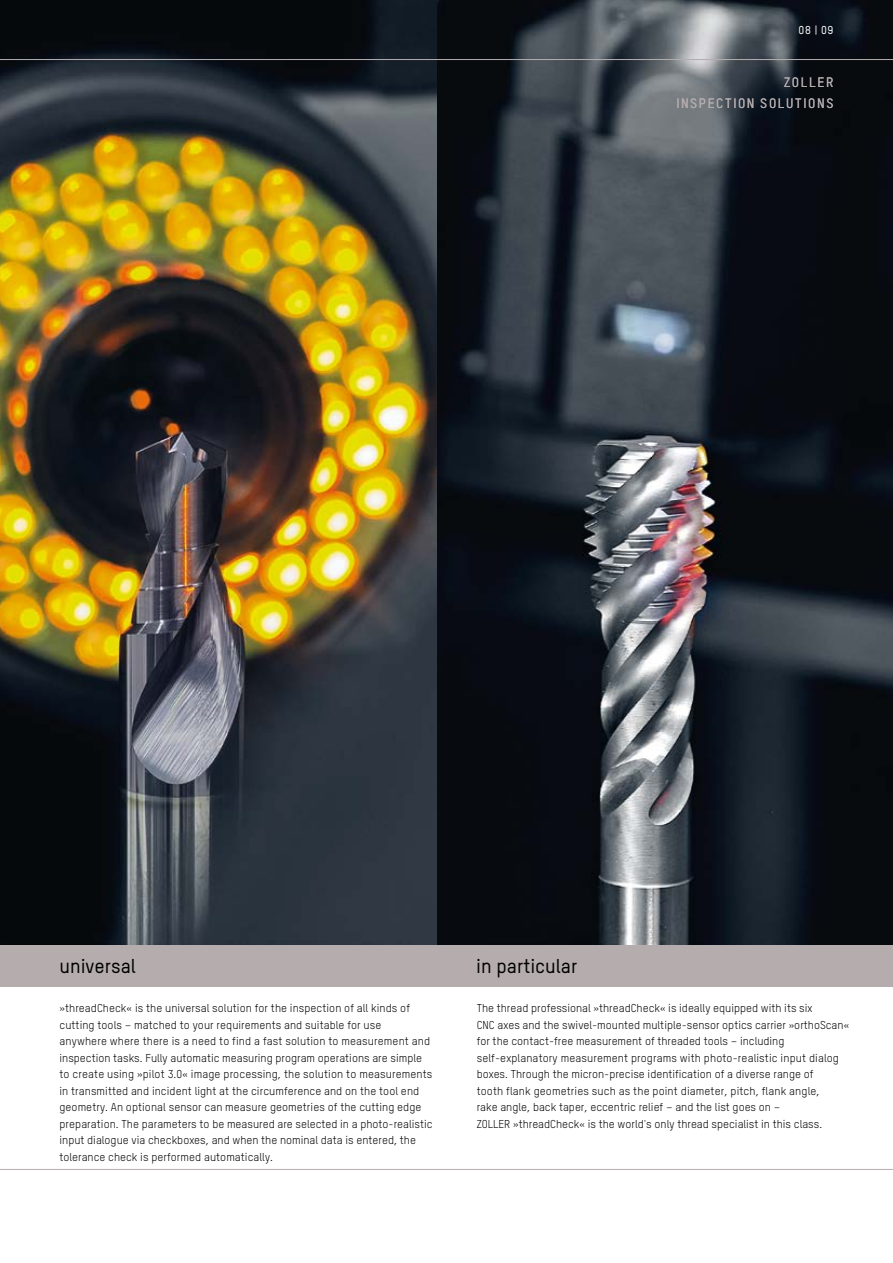
<style>
.page{position:relative;width:893px;height:1263px;background:#fff}
.page>*{position:absolute;margin:0;border:0;box-sizing:border-box;transform-origin:0 0}
.t1{font:500 19.5px "TSTAR";color:#000}
.t2{font:500 13.5px/21px "TSTAR";letter-spacing:.12em;color:#b5acae;text-align:right}
.t3{font:11.25px/16.5px "TSTAR";color:#000}
.t4{font:500 11.25px "TSTAR";color:#fff}
</style>
<div class="page">
<img style="left:0;top:0;width:438px;height:59px">
<svg style="left:438px;top:0;width:455px;height:59px;background:#3a4046"></svg>
<img style="left:0;top:59px;width:893px;height:928px">
<hr style="left:0;top:1169px;width:893px;height:1px;background:#b5acae">
<p class="t4" style="left:799px;top:23px;width:36px">08 | 09</p>
<p class="t2" style="left:676px;top:71px;width:159px">ZOLLER<br>INSPECTION SOLUTIONS</p>
<h1 class="t1" style="left:60px;top:954px;width:78px">universal</h1>
<h1 class="t1" style="left:476px;top:954px;width:103px">in particular</h1>
<p class="t3" style="left:60px;top:1000px;width:374px">»threadCheck« is the universal solution for the inspection of all kinds of cutting tools – matched to your requirements and suitable for use<br>anywhere where there is a need to find a fast solution to measurement and inspection tasks. Fully automatic measuring program operations are simple to create using »pilot 3.0« image processing, the solution to measurements in transmitted and incident light at the circumference and on the tool end geometry. An optional sensor can measure geometries of the cutting edge preparation. The parameters to be measured are selected in a photo-realistic input dialogue via checkboxes, and when the nominal data is entered, the tolerance check is performed automatically.</p>
<p class="t3" style="left:477px;top:1000px;width:374px">The thread professional »threadCheck« is ideally equipped with its six<br>CNC axes and the swivel-mounted multiple-sensor optics carrier »orthoScan« for the contact-free measurement of threaded tools – including self-explanatory measurement programs with photo-realistic input dialog boxes. Through the micron-precise identification of a diverse range of<br>tooth flank geometries such as the point diameter, pitch, flank angle,<br>rake angle, back taper, eccentric relief – and the list goes on –<br>ZOLLER »threadCheck« is the world's only thread specialist in this class.</p>
</div>
